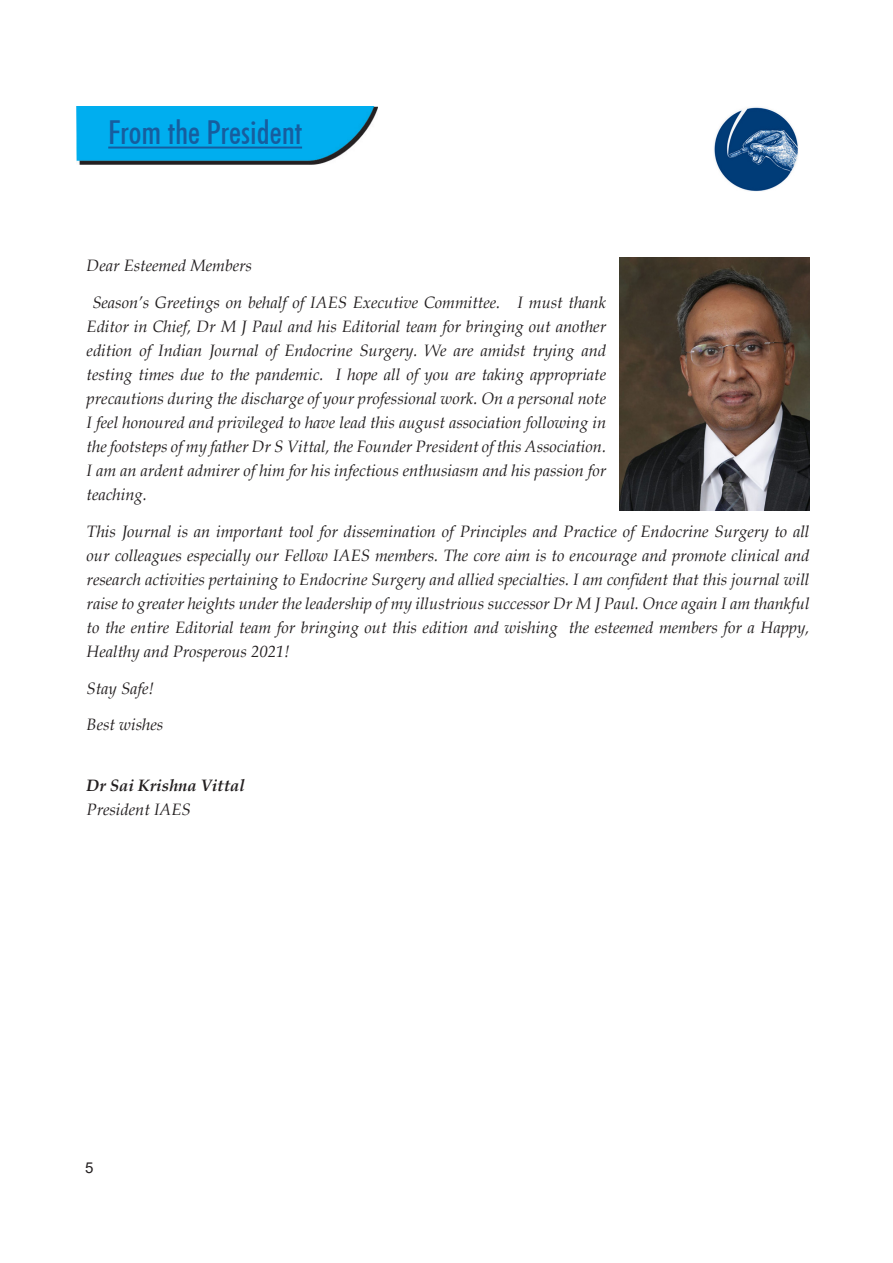
<style>
.page{position:relative;width:893px;height:1263px;background:#fff}
.page>*{position:absolute;margin:0;border:0;box-sizing:border-box;transform-origin:0 0}
.t1{font:500 condensed 33px "Futura BT";color:#175d9e}
.body_text{font:italic 16.5px/24px "Book Antiqua";color:#231f20;text-align:justify}
.body_text-2{font:italic 700 16.5px "Book Antiqua";color:#231f20}
.t2{font:15px "Arial";color:#231f20}
</style>
<div class="page">
<img style="left:76px;top:106px;width:302px;height:58px">
<img style="left:714px;top:107px;width:84px;height:84px">
<hr style="left:108px;top:147px;width:194px;height:2px;background:#175d9e">
<img style="left:619px;top:257px;width:190px;height:253px">
<p class="t1" style="left:108px;top:113px;width:195px">From the President</p>
<p class="body_text" style="left:87px;top:253px;width:167px">Dear Esteemed Members</p>
<p class="body_text" style="left:87px;top:290px;width:521px;text-indent:6px">Season’s Greetings on behalf of IAES Executive Committee. I must thank Editor in Chief, Dr M J Paul and his Editorial team for bringing out another edition of Indian Journal of Endocrine Surgery. We are amidst trying and testing times due to the pandemic. I hope all of you are taking appropriate precautions during the discharge of your professional work. On a personal note I feel honoured and privileged to have lead this august association following in the footsteps of my father Dr S Vittal, the Founder President of this Association.<br>I am an ardent admirer of him for his infectious enthusiasm and his passion for teaching.</p>
<p class="body_text" style="left:87px;top:519px;width:724px">This Journal is an important tool for dissemination of Principles and Practice of Endocrine Surgery to all our colleagues especially our Fellow IAES members. The core aim is to encourage and promote clinical and research activities pertaining to Endocrine Surgery and allied specialties. I am confident that this journal will raise to greater heights under the leadership of my illustrious successor Dr M J Paul. Once again I am thankful to the entire Editorial team for bringing out this edition and wishing the esteemed members for a Happy, Healthy and Prosperous 2021!</p>
<p class="body_text" style="left:87px;top:676px;width:69px">Stay Safe!</p>
<p class="body_text" style="left:87px;top:712px;width:78px">Best wishes</p>
<p class="body_text-2" style="left:87px;top:774px;width:160px">Dr Sai Krishna Vittal</p>
<p class="body_text" style="left:87px;top:797px;width:106px">President IAES</p>
<p class="t2" style="left:85px;top:1157px;width:10px">5</p>
</div>
